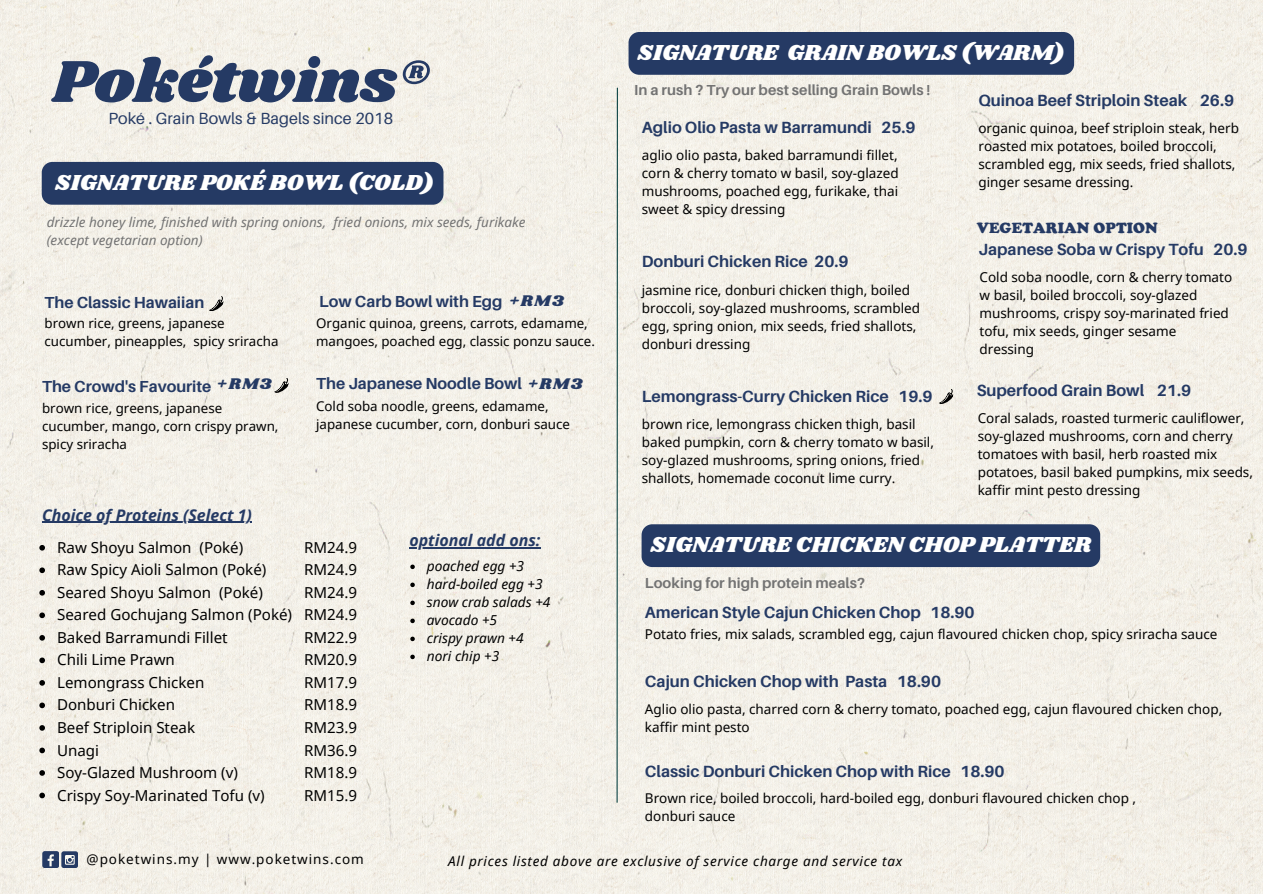
<style>
.page{position:relative;width:1263px;height:894px;background:#fff}
.page>*{position:absolute;margin:0;border:0;box-sizing:border-box;transform-origin:0 0}
.t1{font:61.2px "Shrikhand";color:#253a64}
.t2{font:22.5px "Shrikhand";color:#fff}
.t3{font:700 16.2px "Aileron";color:#253a64}
.t4{font:16.2px "Aileron";letter-spacing:.005em;color:#253a64}
.t5{font:16.05px "Shrikhand";color:#253a64}
.t6{font:700 15.9px "Aileron";color:#253a64}
.t7{font:italic 700 15.9px "Noto Sans";color:#253a64}
.t8{font:900 15.3px "Cooper";letter-spacing:.005em;color:#253a64}
.t9{font:15.15px/22.5px "Noto Sans";color:#000;text-align:justify}
.t10{font:700 14.55px "Aileron";letter-spacing:.005em;color:#737373}
.t11{font:italic 13.65px "Noto Sans";color:#000}
.t12{font:13.5px/18px "Noto Sans";color:#000}
.t13{font:italic 13.5px/18px "Noto Sans";color:#737373}
.t14{font:italic 13.5px "Noto Sans";letter-spacing:.05em;color:#000}
.t15{font:13.5px "Noto Sans";letter-spacing:.07em;color:#000}
.t16{font:13.35px/17.7px "Noto Sans";color:#000}
.s1{font-family:"Shrikhand";font-weight:400;font-size:16.05px}
</style>
<div class="page">
<img style="left:0;top:0;width:1262px;height:893px">
<hr style="left:616px;top:88px;width:2px;height:714px;background:#0d4444">
<div style="left:42px;top:850px;width:17px;height:17px;background:#253a64;border-radius:3px"></div>
<svg style="left:48px;top:854px;width:6px;height:12px"></svg>
<div style="left:61px;top:851px;width:17px;height:16px;background:#253a64;border-radius:3px"></div>
<svg style="left:65px;top:855px;width:10px;height:9px"></svg>
<svg style="left:938px;top:386px;width:17px;height:21px"></svg>
<div style="left:42px;top:162px;width:401px;height:43px;background:#253a64;border-radius:11px"></div>
<div style="left:628px;top:32px;width:446px;height:43px;background:#253a64;border-radius:11px"></div>
<svg style="left:39px;top:545px;width:6px;height:5px"></svg>
<svg style="left:39px;top:567px;width:6px;height:6px"></svg>
<svg style="left:39px;top:590px;width:6px;height:5px"></svg>
<svg style="left:39px;top:612px;width:6px;height:6px"></svg>
<svg style="left:39px;top:635px;width:6px;height:5px"></svg>
<svg style="left:39px;top:657px;width:6px;height:6px"></svg>
<svg style="left:39px;top:680px;width:6px;height:5px"></svg>
<svg style="left:39px;top:702px;width:6px;height:6px"></svg>
<svg style="left:39px;top:725px;width:6px;height:5px"></svg>
<svg style="left:39px;top:747px;width:6px;height:6px"></svg>
<svg style="left:39px;top:770px;width:6px;height:5px"></svg>
<svg style="left:39px;top:792px;width:6px;height:6px"></svg>
<hr style="left:42px;top:521px;width:210px;height:2px;background:#253a64">
<hr style="left:409px;top:547px;width:131px;height:1px;background:#253a64">
<svg style="left:410px;top:564px;width:5px;height:5px"></svg>
<svg style="left:410px;top:582px;width:5px;height:5px"></svg>
<svg style="left:410px;top:600px;width:5px;height:5px"></svg>
<svg style="left:410px;top:618px;width:5px;height:5px"></svg>
<svg style="left:410px;top:636px;width:5px;height:5px"></svg>
<svg style="left:410px;top:654px;width:5px;height:5px"></svg>
<svg style="left:208px;top:293px;width:18px;height:21px"></svg>
<svg style="left:274px;top:375px;width:17px;height:21px"></svg>
<div style="left:642px;top:524px;width:458px;height:43px;background:#253a64;border-radius:11px"></div>
<p class="t1" style="left:53px;top:39px;width:377px">Pokétwins®</p>
<h4 class="t4" style="left:108px;top:109px;width:286px">Poké . Grain Bowls &amp; Bagels since 2018</h4>
<h4 class="t2" style="left:55px;top:167px;width:381px">SIGNATURE POKÉ BOWL (COLD)</h4>
<p class="t13" style="left:47px;top:213px;width:480px">drizzle honey lime, finished with spring onions, fried onions, mix seeds, furikake (except vegetarian option)</p>
<h6 class="t6" style="left:45px;top:292px;width:161px">The Classic Hawaiian</h6>
<p class="t16" style="left:45px;top:314px;width:235px">brown rice, greens, japanese cucumber, pineapples, spicy sriracha</p>
<p class="t6" style="left:319px;top:291px;width:246px">Low Carb Bowl with Egg <span class="s1">+RM3</span></p>
<p class="t16" style="left:316px;top:314px;width:280px">Organic quinoa, greens, carrots, edamame, mangoes, poached egg, classic ponzu sauce.</p>
<h3 class="t5" style="left:217px;top:373px;width:56px">+RM3</h3>
<p class="t6" style="left:42px;top:376px;width:171px">The Crowd's Favourite</p>
<h4 class="t16" style="left:42px;top:399px;width:238px">brown rice, greens, japanese cucumber, mango, corn crispy prawn, spicy sriracha</h4>
<h3 class="t6" style="left:316px;top:374px;width:268px">The Japanese Noodle Bowl <span class="s1">+RM3</span></h3>
<h3 class="t16" style="left:316px;top:397px;width:255px">Cold soba noodle, greens, edamame, japanese cucumber, corn, donburi sauce</h3>
<p class="t7" style="left:42px;top:503px;width:211px">Choice of Proteins (Select 1)</p>
<h4 class="t9" style="left:57px;top:535px;width:188px">Raw Shoyu Salmon (Poké)</h4>
<h4 class="t9" style="left:57px;top:558px;width:211px">Raw Spicy Aioli Salmon (Poké)</h4>
<p class="t9" style="left:57px;top:580px;width:207px">Seared Shoyu Salmon (Poké)</p>
<h4 class="t9" style="left:57px;top:603px;width:236px">Seared Gochujang Salmon (Poké)</h4>
<p class="t9" style="left:57px;top:625px;width:172px">Baked Barramundi Fillet</p>
<p class="t9" style="left:57px;top:648px;width:119px">Chili Lime Prawn</p>
<p class="t9" style="left:57px;top:670px;width:149px">Lemongrass Chicken</p>
<p class="t9" style="left:57px;top:693px;width:119px">Donburi Chicken</p>
<h4 class="t9" style="left:57px;top:715px;width:139px">Beef Striploin Steak</h4>
<h4 class="t9" style="left:57px;top:738px;width:43px">Unagi</h4>
<h2 class="t9" style="left:57px;top:760px;width:182px">Soy-Glazed Mushroom (v)</h2>
<p class="t9" style="left:57px;top:783px;width:209px">Crispy Soy-Marinated Tofu (v)</p>
<p class="t9" style="left:304px;top:535px;width:54px">RM24.9<br>RM24.9<br>RM24.9<br>RM24.9<br>RM22.9<br>RM20.9<br>RM17.9<br>RM18.9<br>RM23.9<br>RM36.9<br>RM18.9<br>RM15.9</p>
<p class="t7" style="left:409px;top:528px;width:133px">optional add ons:</p>
<p class="t11" style="left:427px;top:556px;width:99px">poached egg +3</p>
<p class="t11" style="left:427px;top:574px;width:117px">hard-boiled egg +3</p>
<p class="t11" style="left:427px;top:592px;width:125px">snow crab salads +4</p>
<p class="t11" style="left:427px;top:610px;width:72px">avocado +5</p>
<p class="t11" style="left:427px;top:628px;width:98px">crispy prawn +4</p>
<p class="t11" style="left:427px;top:646px;width:74px">nori chip +3</p>
<h2 class="t2" style="left:637px;top:37px;width:429px">SIGNATURE GRAIN BOWLS (WARM)</h2>
<p class="t10" style="left:634px;top:81px;width:298px">In a rush ? Try our best selling Grain Bowls !</p>
<h4 class="t3" style="left:642px;top:117px;width:275px">Aglio Olio Pasta w Barramundi 25.9</h4>
<h4 class="t12" style="left:642px;top:146px;width:258px;text-align:justify">aglio olio pasta, baked barramundi fillet, corn &amp; cherry tomato w basil, soy-glazed mushrooms, poached egg, furikake, thai sweet &amp; spicy dressing</h4>
<h5 class="t3" style="left:642px;top:251px;width:208px">Donburi Chicken Rice 20.9</h5>
<p class="t12" style="left:642px;top:280px;width:280px">jasmine rice, donburi chicken thigh, boiled broccoli, soy-glazed mushrooms, scrambled egg, spring onion, mix seeds, fried shallots, donburi dressing</p>
<h3 class="t3" style="left:642px;top:386px;width:292px">Lemongrass-Curry Chicken Rice 19.9</h3>
<h2 class="t12" style="left:642px;top:415px;width:294px">brown rice, lemongrass chicken thigh, basil baked pumpkin, corn &amp; cherry tomato w basil, soy-glazed mushrooms, spring onions, fried shallots, homemade coconut lime curry.</h2>
<h1 class="t3" style="left:978px;top:90px;width:257px">Quinoa Beef Striploin Steak 26.9</h1>
<h3 class="t12" style="left:978px;top:119px;width:262px">organic quinoa, beef striploin steak, herb roasted mix potatoes, boiled broccoli, scrambled egg, mix seeds, fried shallots, ginger sesame dressing.</h3>
<p class="t8" style="left:977px;top:219px;width:183px">VEGETARIAN OPTION</p>
<h4 class="t3" style="left:978px;top:239px;width:271px">Japanese Soba w Crispy Tofu 20.9</h4>
<p class="t12" style="left:979px;top:268px;width:254px">Cold soba noodle, corn &amp; cherry tomato w basil, boiled broccoli, soy-glazed mushrooms, crispy soy-marinated fried tofu, mix seeds, ginger sesame dressing</p>
<h4 class="t3" style="left:977px;top:380px;width:216px">Superfood Grain Bowl 21.9</h4>
<h4 class="t12" style="left:978px;top:408px;width:277px">Coral salads, roasted turmeric cauliflower, soy-glazed mushrooms, corn and cherry tomatoes with basil, herb roasted mix potatoes, basil baked pumpkins, mix seeds, kaffir mint pesto dressing</h4>
<p class="t2" style="left:651px;top:529px;width:442px">SIGNATURE CHICKEN CHOP PLATTER</p>
<p class="t10" style="left:645px;top:573px;width:222px">Looking for high protein meals?</p>
<p class="t3" style="left:645px;top:602px;width:331px">American Style Cajun Chicken Chop 18.90</p>
<h6 class="t12" style="left:645px;top:624px;width:574px">Potato fries, mix salads, scrambled egg, cajun flavoured chicken chop, spicy sriracha sauce</h6>
<h4 class="t3" style="left:645px;top:671px;width:298px">Cajun Chicken Chop with Pasta 18.90</h4>
<p class="t12" style="left:645px;top:699px;width:579px">Aglio olio pasta, charred corn &amp; cherry tomato, poached egg, cajun flavoured chicken chop, kaffir mint pesto</p>
<h4 class="t3" style="left:645px;top:760px;width:361px">Classic Donburi Chicken Chop with Rice 18.90</h4>
<p class="t12" style="left:645px;top:788px;width:493px">Brown rice, boiled broccoli, hard-boiled egg, donburi flavoured chicken chop , donburi sauce</p>
<p class="t15" style="left:87px;top:849px;width:279px">@poketwins.my | www.poketwins.com</p>
<p class="t14" style="left:448px;top:851px;width:455px">All prices listed above are exclusive of service charge and service tax</p>
</div>
